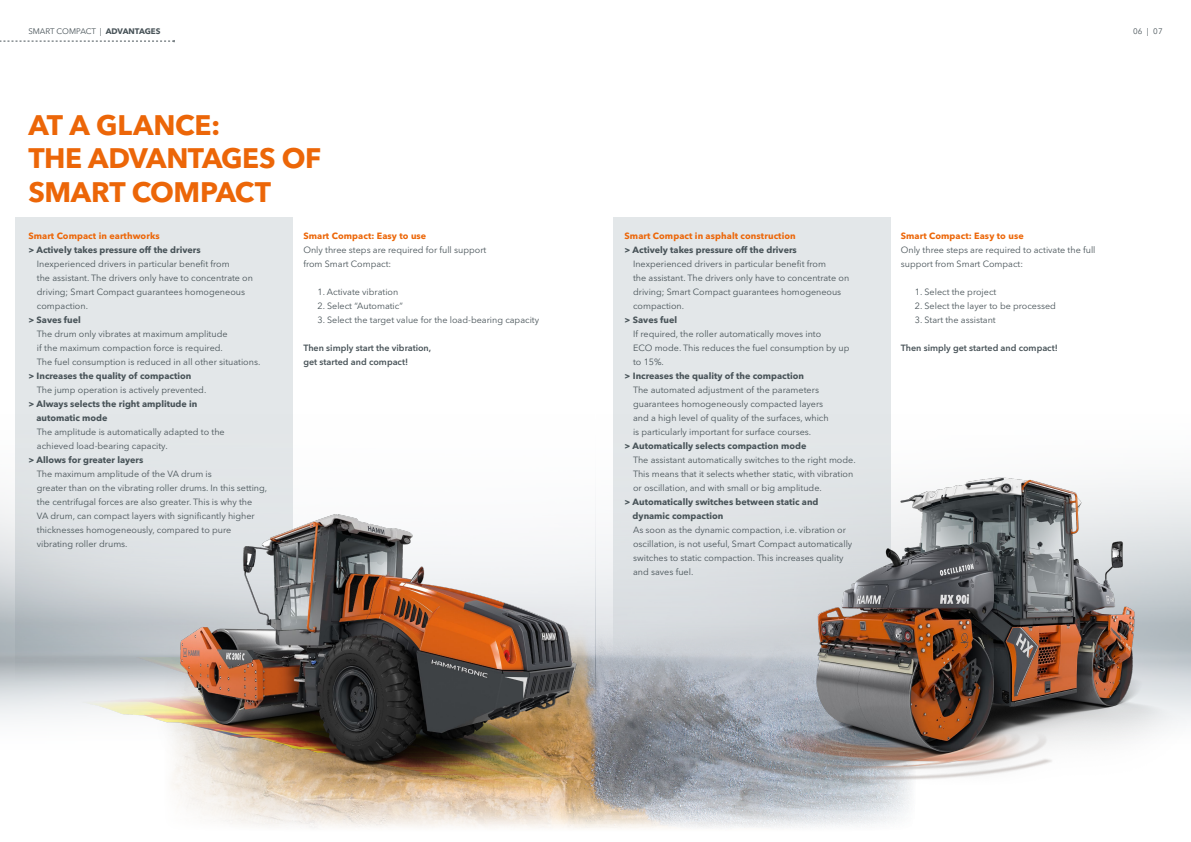
<style>
.page{position:relative;width:1191px;height:842px;background:#fff}
.page>*{position:absolute;margin:0;border:0;box-sizing:border-box;transform-origin:0 0}
.t1{font:700 28px/33.6px "Avenir Next LT Pro";letter-spacing:-.015em;color:#ec6608}
.t2{font:9px/14px "Avenir Next LT Pro";color:#485358}
.t3{font:700 9px/14px "Avenir Next LT Pro";color:#485358}
.t4{font:700 9px "Avenir Next LT Pro";letter-spacing:.01em;color:#ec6608}
.t5{font:600 9px/14px "Avenir Next LT Pro";color:#485358}
.t6{font:8px "Avenir Next LT Pro";color:#485358}
.s1{font-weight:700}
</style>
<div class="page">
<img style="left:746px;top:803px;width:163px;height:25px">
<div style="left:16px;top:217px;width:277px;height:463px;background:#e3e7e9"></div>
<div style="left:613px;top:217px;width:277px;height:463px;background:#e3e7e9"></div>
<img style="left:0;top:395px;width:155px;height:325px">
<img style="left:746px;top:791px;width:165px;height:12px">
<img style="left:547px;top:759px;width:199px;height:70px">
<img style="left:69px;top:658px;width:478px;height:170px">
<img style="left:155px;top:514px;width:449px;height:283px">
<svg style="left:595px;top:395px;width:296px;height:364px"></svg>
<img style="left:693px;top:418px;width:498px;height:373px">
<svg style="left:0;top:40px;width:175px;height:2px"></svg>
<p class="t6" style="left:28px;top:27px;width:134px">SMART COMPACT | <span class="s1">ADVANTAGES</span></p>
<h1 class="t1" style="left:28px;top:108px;width:294px">AT A GLANCE:<br>THE ADVANTAGES OF<br>SMART COMPACT</h1>
<p class="t4" style="left:303px;top:230px;width:124px">Smart Compact: Easy to use</p>
<p class="t2" style="left:303px;top:243px;width:184px">Only three steps are required for full support from Smart Compact:</p>
<p class="t2" style="left:317px;top:285px;width:82px">1. Activate vibration</p>
<p class="t2" style="left:317px;top:299px;width:87px">2. Select “Automatic”</p>
<p class="t2" style="left:317px;top:313px;width:223px">3. Select the target value for the load-bearing capacity</p>
<p class="t5" style="left:303px;top:341px;width:129px">Then simply start the vibration, get started and compact!</p>
<p class="t4" style="left:28px;top:230px;width:133px">Smart Compact in earthworks</p>
<p class="t3" style="left:28px;top:243px;width:174px">&gt; Actively takes pressure off the drivers</p>
<p class="t2" style="left:37px;top:257px;width:218px">Inexperienced drivers in particular benefit from<br>the assistant. The drivers only have to concentrate on driving; Smart Compact guarantees homogeneous compaction.</p>
<p class="t3" style="left:28px;top:313px;width:54px">&gt; Saves fuel</p>
<p class="t2" style="left:37px;top:327px;width:225px">The drum only vibrates at maximum amplitude<br>if the maximum compaction force is required.<br>The fuel consumption is reduced in all other situations.</p>
<p class="t3" style="left:28px;top:369px;width:164px">&gt; Increases the quality of compaction</p>
<p class="t2" style="left:37px;top:383px;width:171px">The jump operation is actively prevented.</p>
<p class="t3" style="left:36px;top:397px;width:162px;text-indent:-8px">&gt; Always selects the right amplitude in automatic mode</p>
<p class="t2" style="left:37px;top:425px;width:189px">The amplitude is automatically adapted to the achieved load-bearing capacity.</p>
<p class="t3" style="left:28px;top:453px;width:117px">&gt; Allows for greater layers</p>
<p class="t2" style="left:37px;top:467px;width:232px">The maximum amplitude of the VA drum is<br>greater than on the vibrating roller drums. In this setting, the centrifugal forces are also greater. This is why the<br>VA drum, can compact layers with significantly higher thicknesses homogeneously, compared to pure vibrating roller drums.</p>
<p class="t6" style="left:1133px;top:27px;width:31px">06 | 07</p>
<p class="t4" style="left:624px;top:230px;width:173px">Smart Compact in asphalt construction</p>
<p class="t3" style="left:624px;top:243px;width:174px">&gt; Actively takes pressure off the drivers</p>
<p class="t2" style="left:633px;top:257px;width:218px">Inexperienced drivers in particular benefit from<br>the assistant. The drivers only have to concentrate on driving; Smart Compact guarantees homogeneous compaction.</p>
<p class="t3" style="left:624px;top:313px;width:54px">&gt; Saves fuel</p>
<p class="t2" style="left:633px;top:327px;width:218px">If required, the roller automatically moves into<br>ECO mode. This reduces the fuel consumption by up to 15%.</p>
<p class="t3" style="left:624px;top:369px;width:181px">&gt; Increases the quality of the compaction</p>
<p class="t2" style="left:633px;top:383px;width:197px">The automated adjustment of the parameters guarantees homogeneously compacted layers and a high level of quality of the surfaces, which is particularly important for surface courses.</p>
<p class="t3" style="left:624px;top:439px;width:183px">&gt; Automatically selects compaction mode</p>
<p class="t2" style="left:633px;top:453px;width:224px">The assistant automatically switches to the right mode.<br>This means that it selects whether static, with vibration or oscillation, and with small or big amplitude.</p>
<p class="t3" style="left:632px;top:495px;width:187px;text-indent:-8px">&gt; Automatically switches between static and dynamic compaction</p>
<p class="t2" style="left:633px;top:523px;width:221px">As soon as the dynamic compaction, i.e. vibration or oscillation, is not useful, Smart Compact automatically switches to static compaction. This increases quality and saves fuel.</p>
<p class="t4" style="left:900px;top:230px;width:124px">Smart Compact: Easy to use</p>
<p class="t2" style="left:900px;top:243px;width:196px">Only three steps are required to activate the full support from Smart Compact:</p>
<p class="t2" style="left:915px;top:285px;width:83px">1. Select the project</p>
<p class="t2" style="left:915px;top:299px;width:142px">2. Select the layer to be processed</p>
<p class="t2" style="left:915px;top:313px;width:82px">3. Start the assistant</p>
<p class="t5" style="left:900px;top:341px;width:158px">Then simply get started and compact!</p>
</div>
